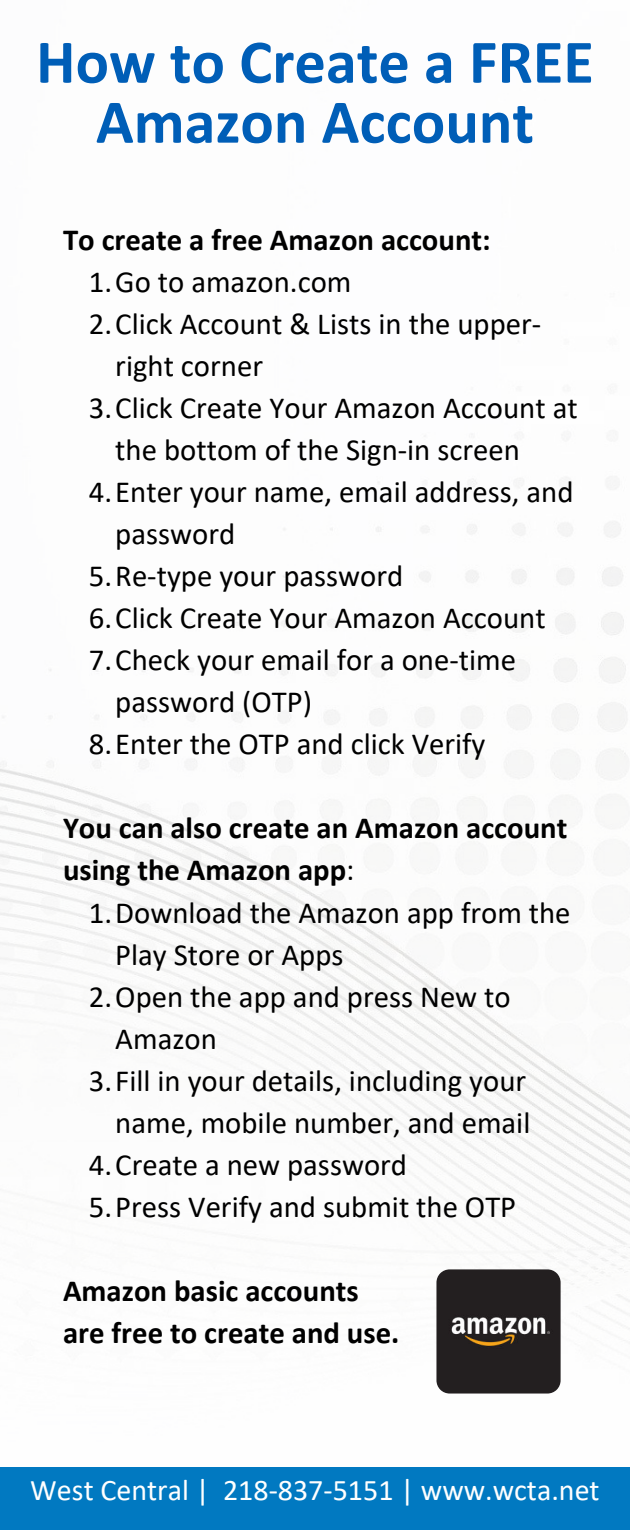
<style>
.page{position:relative;width:630px;height:1530px;background:#fff}
.page>*{position:absolute;margin:0;border:0;box-sizing:border-box;transform-origin:0 0}
.t1{font:700 62.5px/60px "Calibri";color:#005eb7;text-align:center}
.t2{font:30.75px "Calibri";color:#000}
.t3{font:700 30.75px/42px "Calibri";color:#000}
.t4{font:30px "Calibri";color:#fff}
.s1{font-weight:400}
</style>
<div class="page">
<img style="left:0;top:388px;width:630px;height:953px">
<div style="left:0;top:1467px;width:630px;height:63px;background:#0179c1"></div>
<img style="left:436px;top:1269px;width:125px;height:125px">
<h1 class="t1" style="left:36px;top:31px;width:559px">How to Create a FREE<br>Amazon Account</h1>
<p class="t3" style="left:63px;top:218px;width:429px">To create a free Amazon account:</p>
<p class="t2" style="left:89px;top:260px;width:264px">1.Go to amazon.com</p>
<p class="t2" style="left:89px;top:302px;width:454px">2.Click Account &amp; Lists in the upper-</p>
<p class="t2" style="left:115px;top:344px;width:149px">right corner</p>
<p class="t2" style="left:89px;top:386px;width:490px">3.Click Create Your Amazon Account at</p>
<p class="t2" style="left:115px;top:429px;width:406px">the bottom of the Sign-in screen</p>
<p class="t2" style="left:89px;top:471px;width:486px">4.Enter your name, email address, and</p>
<p class="t2" style="left:115px;top:513px;width:122px">password</p>
<p class="t2" style="left:89px;top:555px;width:316px">5.Re-type your password</p>
<p class="t2" style="left:89px;top:597px;width:458px">6.Click Create Your Amazon Account</p>
<p class="t2" style="left:89px;top:639px;width:429px">7.Check your email for a one-time</p>
<p class="t2" style="left:115px;top:681px;width:198px">password (OTP)</p>
<p class="t2" style="left:89px;top:723px;width:398px">8.Enter the OTP and click Verify</p>
<p class="t3" style="left:63px;top:807px;width:506px">You can also create an Amazon account using the Amazon app<span class="s1">:</span></p>
<p class="t2" style="left:89px;top:891px;width:483px">1.Download the Amazon app from the</p>
<p class="t2" style="left:115px;top:933px;width:230px">Play Store or Apps</p>
<p class="t2" style="left:89px;top:975px;width:423px">2.Open the app and press New to</p>
<p class="t2" style="left:115px;top:1017px;width:103px">Amazon</p>
<p class="t2" style="left:89px;top:1059px;width:439px">3.Fill in your details, including your</p>
<p class="t2" style="left:115px;top:1101px;width:417px">name, mobile number, and email</p>
<p class="t2" style="left:89px;top:1143px;width:320px">4.Create a new password</p>
<p class="t2" style="left:89px;top:1185px;width:429px">5.Press Verify and submit the OTP</p>
<p class="t3" style="left:63px;top:1269px;width:338px">Amazon basic accounts are free to create and use.</p>
<p class="t4" style="left:30px;top:1469px;width:571px">West Central | 218-837-5151 | www.wcta.net</p>
</div>
